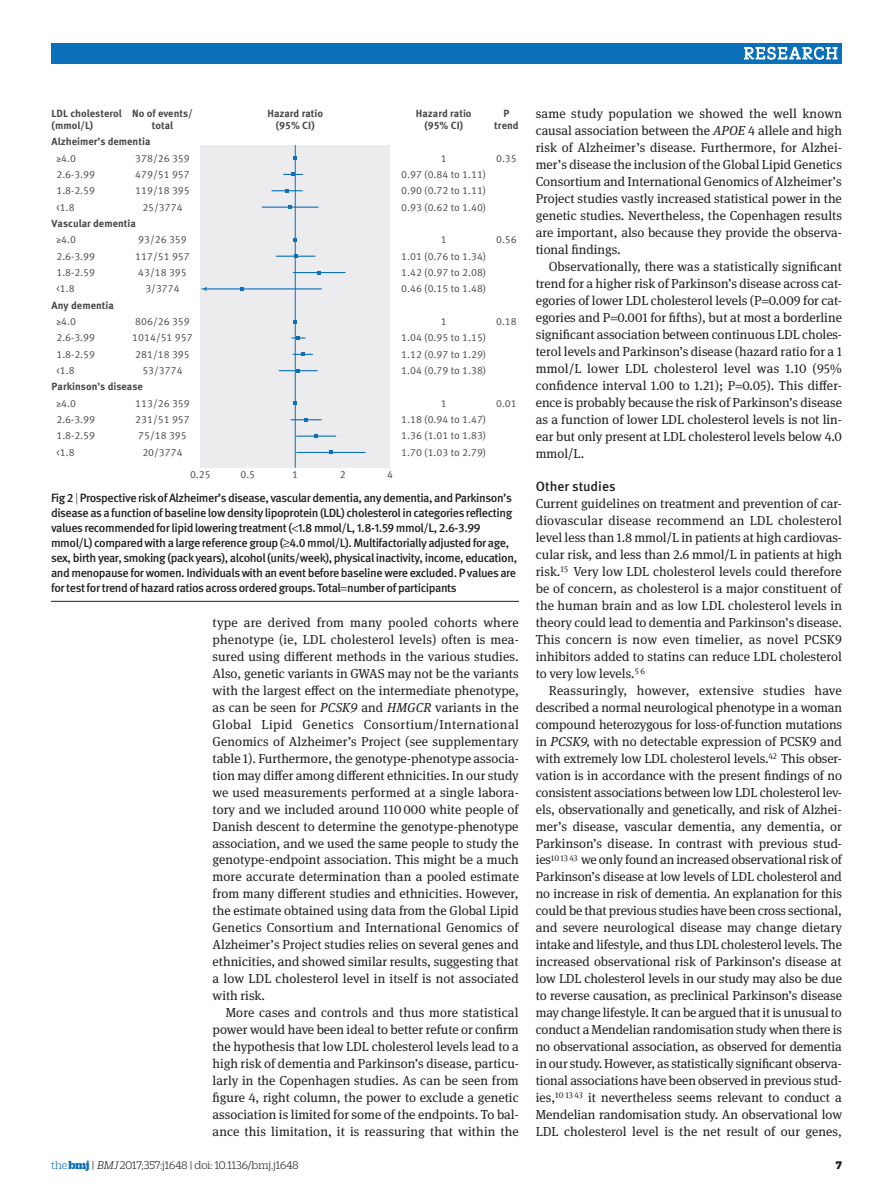
<style>
.page{position:relative;width:893px;height:1191px;background:#fff}
.page>*{position:absolute;margin:0;border:0;box-sizing:border-box;transform-origin:0 0}
.t1{font:500 13.5px "Meta Pro";color:#231f20}
.t2{font:13.05px/17px "Meta Serif Pro";color:#231f20;text-align:justify}
.t3{font:500 12px/15px "Meta Pro";letter-spacing:-.035em;color:#231f20}
.t4{font:300 12px "Duplicate Slab";color:#231f20}
.t5{font:900 12px "Duplicate Slab";color:#231f20}
.t6{font:10.35px/16.4px "Meta Pro Normal";color:#464748;text-align:center}
.t7{font:700 10.35px/11.9px "Meta Pro";color:#464748;text-align:center}
.s1{font-weight:300}
.s2{font-style:italic}
.s3{color:#0970b9}
.s4{font-weight:900;color:#0970b9}
</style>
<div class="page">
<div style="left:51px;top:43px;width:791px;height:21px;background:#0970b9"></div>
<svg style="left:744px;top:46px;width:94px;height:14px"></svg>
<hr style="left:51px;top:601px;width:468px;height:1px;background:#231f20">
<div style="left:200px;top:145px;width:190px;height:323px;background:#ececee"></div>
<hr style="left:295px;top:145px;width:1px;height:323px;background:#0970b9">
<svg style="left:200px;top:287px;width:7px;height:4px"></svg>
<svg style="left:293px;top:156px;width:4px;height:4px"></svg>
<svg style="left:285px;top:189px;width:4px;height:4px"></svg>
<svg style="left:284px;top:173px;width:18px;height:3px"></svg>
<hr style="left:272px;top:190px;width:30px;height:1px;background:#0970b9">
<hr style="left:262px;top:206px;width:56px;height:2px;background:#0970b9">
<svg style="left:293px;top:238px;width:4px;height:4px"></svg>
<hr style="left:276px;top:256px;width:39px;height:1px;background:#0970b9">
<hr style="left:293px;top:272px;width:52px;height:1px;background:#0970b9">
<hr style="left:205px;top:288px;width:117px;height:1px;background:#0970b9">
<svg style="left:292px;top:336px;width:13px;height:4px"></svg>
<svg style="left:293px;top:352px;width:20px;height:4px"></svg>
<hr style="left:279px;top:370px;width:38px;height:1px;background:#0970b9">
<svg style="left:293px;top:401px;width:4px;height:4px"></svg>
<hr style="left:291px;top:419px;width:30px;height:1px;background:#0970b9">
<hr style="left:297px;top:435px;width:39px;height:2px;background:#0970b9">
<hr style="left:297px;top:452px;width:68px;height:1px;background:#0970b9">
<p class="t7" style="left:132px;top:107px;width:62px">No of events/ total</p>
<p class="t7" style="left:52px;top:107px;width:72px;text-align:left">LDL cholesterol (mmol/L)</p>
<p class="t7" style="left:416px;top:107px;width:57px">Hazard ratio (95% CI)</p>
<p class="t7" style="left:267px;top:107px;width:57px">Hazard ratio (95% CI)</p>
<p class="t7" style="left:494px;top:107px;width:26px">P trend</p>
<p class="t7" style="left:52px;top:135px;width:100px">Alzheimer’s dementia</p>
<p class="t6" style="left:56px;top:149px;width:40px;text-align:left">≥4.0<br>2.6-3.99<br>1.8-2.59 &lt;1.8</p>
<p class="t7" style="left:52px;top:217px;width:86px">Vascular dementia</p>
<p class="t6" style="left:56px;top:231px;width:40px;text-align:left">≥4.0<br>2.6-3.99<br>1.8-2.59 &lt;1.8</p>
<p class="t7" style="left:52px;top:298px;width:64px">Any dementia</p>
<p class="t6" style="left:56px;top:312px;width:40px;text-align:left">≥4.0<br>2.6-3.99<br>1.8-2.59 &lt;1.8</p>
<p class="t7" style="left:52px;top:380px;width:93px">Parkinson’s disease</p>
<p class="t6" style="left:56px;top:394px;width:40px;text-align:left">≥4.0<br>2.6-3.99<br>1.8-2.59 &lt;1.8</p>
<p class="t6" style="left:135px;top:149px;width:56px">378/26 359<br>479/51 957<br>119/18 395<br>25/3774</p>
<p class="t6" style="left:135px;top:231px;width:56px">93/26 359<br>117/51 957<br>43/18 395<br>3/3774</p>
<p class="t6" style="left:132px;top:312px;width:62px">806/26 359<br>1014/51 957<br>281/18 395<br>53/3774</p>
<p class="t6" style="left:135px;top:394px;width:56px">113/26 359<br>231/51 957<br>75/18 395<br>20/3774</p>
<p class="t6" style="left:190px;top:466px;width:22px">0.25</p>
<p class="t6" style="left:240px;top:466px;width:16px">0.5</p>
<p class="t6" style="left:292px;top:466px;width:7px">1</p>
<p class="t6" style="left:340px;top:466px;width:7px">2</p>
<p class="t6" style="left:387px;top:466px;width:7px">4</p>
<p class="t6" style="left:401px;top:149px;width:87px">1<br>0.97 (0.84 to 1.11)<br>0.90 (0.72 to 1.11)<br>0.93 (0.62 to 1.40)</p>
<p class="t6" style="left:401px;top:231px;width:87px">1<br>1.01 (0.76 to 1.34)<br>1.42 (0.97 to 2.08)<br>0.46 (0.15 to 1.48)</p>
<p class="t6" style="left:401px;top:312px;width:87px">1<br>1.04 (0.95 to 1.15)<br>1.12 (0.97 to 1.29)<br>1.04 (0.79 to 1.38)</p>
<p class="t6" style="left:401px;top:394px;width:87px">1<br>1.18 (0.94 to 1.47)<br>1.36 (1.01 to 1.83)<br>1.70 (1.03 to 2.79)</p>
<p class="t6" style="left:496px;top:149px;width:22px">0.35</p>
<p class="t6" style="left:496px;top:231px;width:22px">0.56</p>
<p class="t6" style="left:496px;top:312px;width:22px">0.18</p>
<p class="t6" style="left:496px;top:394px;width:22px">0.01</p>
<p class="t3" style="left:51px;top:490px;width:468px">Fig 2 <span class="s1">|</span> Prospective risk of Alzheimer’s disease, vascular dementia, any dementia, and Parkinson’s disease as a function of baseline low density lipoprotein (LDL) cholesterol in categories reflecting values recommended for lipid lowering treatment ( 1.8 mmol/L, 1.8-1.59 mmol/L, 2.6-3.99 mmol/L) compared with a large reference group (≥4.0 mmol/L). Multifactorially adjusted for age, sex, birth year, smoking (pack years), alcohol (units/week), physical inactivity, income, education, and menopause for women. I ndividuals with an event before baseline were excluded. P values are for test for trend of hazard ratios across ordered groups. Total number of participants</p>
<p class="t2" style="left:213px;top:613px;width:308px">type are derived from many pooled cohorts where phenotype (ie, LDL cholesterol levels) often is mea&shy;sured using different methods in the various studies.<br>Also, genetic variants in GWAS may not be the variants with the largest effect on the intermediate phenotype, as can be seen for <span class="s2">PCSK9</span> and <span class="s2">HMGCR</span> variants in the Global Lipid Genetics Consortium/International Genomics of Alzheimer’s Project (see supplementary table 1). Furthermore, the genotype-phenotype associa&shy;tion may differ among different ethnicities. In our study we used measurements performed at a single labora&shy;tory and we included around 110000 white people of Danish descent to determine the genotype-phenotype association, and we used the same people to study the genotype-endpoint association. This might be a much more accurate determination than a pooled estimate from many different studies and ethnicities. However, the estimate obtained using data from the Global Lipid Genetics Consortium and International Genomics of Alzheimer’s Project studies relies on several genes and ethnicities, and showed similar results, suggesting that a low LDL cholesterol level in itself is not associated with risk.</p>
<p class="t2" style="left:213px;top:1003px;width:308px;text-indent:13px">More cases and controls and thus more statistical power would have been ideal to better refute or confirm the hypothesis that low LDL cholesterol levels lead to a high risk of dementia and Parkinson’s disease, particu&shy;larly in the Copenhagen studies. As can be seen from figure 4, right column, the power to exclude a genetic association is limited for some of the endpoints. To bal&shy;ance this limitation, it is reassuring that within the</p>
<p class="t2" style="left:536px;top:105px;width:308px">same study population we showed the well known causal association between the <span class="s2">APOE</span> 4 allele and high risk of Alzheimer’s disease. Furthermore, for Alzhei&shy;mer’s disease the inclusion of the Global Lipid Genetics Consortium and International Genomics of Alzheimer’s Project studies vastly increased statistical power in the genetic studies. Nevertheless, the Copenhagen results are important, also because they provide the observa&shy;tional findings.</p>
<p class="t2" style="left:536px;top:257px;width:308px;text-indent:13px">Observationally, there was a statistically significant trend for a higher risk of Parkinson’s disease across cat&shy;egories of lower LDL cholesterol levels (P 0.009 for cat&shy;egories and P 0.001 for fifths), but at most a borderline significant association between continuous LDL choles&shy;terol levels and Parkinson’s disease (hazard ratio for a 1 mmol/L lower LDL cholesterol level was 1.10 (95% confidence interval 1.00 to 1.21); P 0.05). This differ&shy;ence is probably because the risk of Parkinson’s disease as a function of lower LDL cholesterol levels is not lin&shy;ear but only present at LDL cholesterol levels below 4.0 mmol/L.</p>
<p class="t1" style="left:536px;top:476px;width:81px">Other studies</p>
<p class="t2" style="left:536px;top:495px;width:308px">Current guidelines on treatment and prevention of car&shy;diovascular disease recommend an LDL cholesterol level less than 1.8 mmol/L in patients at high cardiovas&shy;cular risk, and less than 2.6 mmol/L in patients at high risk.<sup>15</sup> Very low LDL cholesterol levels could therefore be of concern, as cholesterol is a major constituent of the human brain and as low LDL cholesterol levels in theory could lead to dementia and Parkinson’s disease.<br>This concern is now even timelier, as novel PCSK9 inhibitors added to statins can reduce LDL cholesterol to very low levels.<sup>5</sup> <sup>6</sup></p>
<p class="t2" style="left:536px;top:681px;width:308px;text-indent:13px">Reassuringly, however, extensive studies have described a normal neurological phenotype in a woman compound heterozygous for loss-of-function mutations in <span class="s2">PCSK9,</span> with no detectable expression of PCSK9 and with extremely low LDL cholesterol levels.<sup>42</sup> This obser&shy;vation is in accordance with the present findings of no consistent associations between low LDL cholesterol lev&shy;els, observationally and genetically, and risk of Alzhei&shy;mer’s disease, vascular dementia, any dementia, or Parkinson’s disease. In contrast with previous stud&shy;ies<sup>10</sup> <sup>13</sup> <sup>43</sup> we only found an increased observational risk of Parkinson’s disease at low levels of LDL cholesterol and no increase in risk of dementia. An explanation for this could be that previous studies have been cross sectional, and severe neurological disease may change dietary intake and lifestyle, and thus LDL cholesterol levels. The increased observational risk of Parkinson’s disease at low LDL cholesterol levels in our study may also be due to reverse causation, as preclinical Parkinson’s disease may change lifestyle. It can be argued that it is unusual to conduct a Mendelian randomisation study when there is no observational association, as observed for dementia in our study. However, as statistically significant observa&shy;tional associations have been observed in previous stud&shy;ies,<sup>10</sup> <sup>13</sup> <sup>43</sup> it nevertheless seems relevant to conduct a Mendelian randomisation study. An observational low LDL cholesterol level is the net result of our genes,</p>
<p class="t4" style="left:51px;top:1158px;width:249px"><span class="s3">the</span> <span class="s4">bmj</span> | <span class="s2">BMJ</span>2017;357:j1648 | doi: 10.1136/bmj.j1648</p>
<p class="t5" style="left:836px;top:1157px;width:8px">7</p>
</div>
